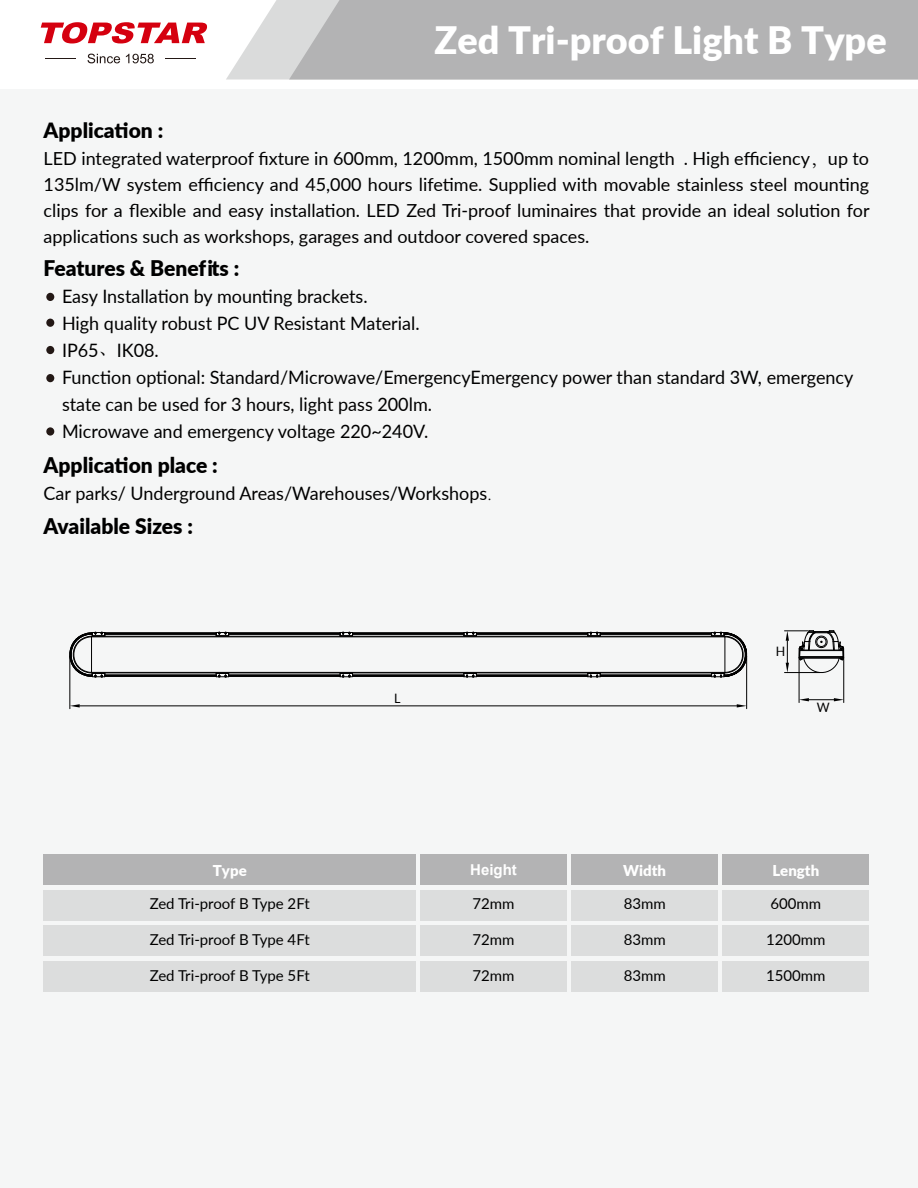
<style>
.page{position:relative;width:918px;height:1188px;background:#fff}
.page>*{position:absolute;margin:0;border:0;box-sizing:border-box;transform-origin:0 0}
.t1{font:900 37.8px "Lato";color:#fff}
.t2{font:900 21.6px "Lato";color:#000}
.t3{font:900 21px "Lato";color:#000}
.t4{font:18.45px/27px "Lato";color:#000}
.t5{font:18px/26.2px "Lato";color:#000;text-align:justify}
.t6{font:15px "Lato";color:#000}
.t7{font:900 15px "Lato";color:#fff}
.t8{font:700 15px "Arial";color:#fff}
.t9{font:13.05px "Lato";color:#000;scale:.96 1}
.s1{font-family:"Adobe Song Std";font-weight:300}
</style>
<div class="page">
<div style="left:0;top:89px;width:918px;height:1099px;background:#f5f6f6"></div>
<svg style="left:226px;top:0;width:63px;height:80px;fill:#dadbdb"></svg>
<svg style="left:41px;top:22px;width:166px;height:21px"></svg>
<hr style="left:45px;top:59px;width:31px;height:1px;background:#231815">
<hr style="left:165px;top:59px;width:31px;height:1px;background:#231815">
<svg style="left:88px;top:54px;width:32px;height:9px"></svg>
<svg style="left:126px;top:54px;width:28px;height:9px"></svg>
<div style="left:46px;top:293px;width:8px;height:8px;background:#231815;border-radius:50%"></div>
<div style="left:46px;top:319px;width:8px;height:8px;background:#231815;border-radius:50%"></div>
<div style="left:46px;top:346px;width:8px;height:8px;background:#231815;border-radius:50%"></div>
<div style="left:46px;top:374px;width:8px;height:8px;background:#231815;border-radius:50%"></div>
<div style="left:46px;top:427px;width:8px;height:9px;background:#231815;border-radius:50%"></div>
<div style="left:289px;top:0;width:629px;height:80px;background:#b3b3b4"></div>
<div style="left:44px;top:855px;width:372px;height:30px;background:#b3b3b4"></div>
<div style="left:420px;top:855px;width:147px;height:30px;background:#b3b3b4"></div>
<div style="left:571px;top:855px;width:147px;height:30px;background:#b3b3b4"></div>
<div style="left:722px;top:855px;width:147px;height:30px;background:#b3b3b4"></div>
<div style="left:44px;top:890px;width:372px;height:30px;background:#dcdddd"></div>
<div style="left:420px;top:890px;width:147px;height:30px;background:#dcdddd"></div>
<div style="left:571px;top:890px;width:147px;height:30px;background:#dcdddd"></div>
<div style="left:722px;top:890px;width:147px;height:30px;background:#dcdddd"></div>
<div style="left:44px;top:925px;width:372px;height:30px;background:#dcdddd"></div>
<div style="left:420px;top:925px;width:147px;height:30px;background:#dcdddd"></div>
<div style="left:571px;top:925px;width:147px;height:30px;background:#dcdddd"></div>
<div style="left:722px;top:925px;width:147px;height:30px;background:#dcdddd"></div>
<div style="left:44px;top:961px;width:372px;height:30px;background:#dcdddd"></div>
<div style="left:420px;top:961px;width:147px;height:30px;background:#dcdddd"></div>
<div style="left:571px;top:961px;width:147px;height:30px;background:#dcdddd"></div>
<div style="left:722px;top:961px;width:147px;height:30px;background:#dcdddd"></div>
<hr style="left:92px;top:636px;width:633px;height:1px;background:#000">
<hr style="left:92px;top:637px;width:633px;height:1px;background:#000">
<hr style="left:92px;top:672px;width:633px;height:1px;background:#000">
<hr style="left:92px;top:673px;width:633px;height:1px;background:#000">
<hr style="left:105px;top:675px;width:111px;height:1px;background:#000">
<hr style="left:229px;top:675px;width:111px;height:1px;background:#000">
<hr style="left:353px;top:675px;width:111px;height:1px;background:#000">
<hr style="left:476px;top:675px;width:112px;height:1px;background:#000">
<hr style="left:600px;top:675px;width:112px;height:1px;background:#000">
<hr style="left:600px;top:676px;width:112px;height:1px;background:#000">
<hr style="left:476px;top:676px;width:112px;height:1px;background:#000">
<hr style="left:353px;top:676px;width:111px;height:1px;background:#000">
<hr style="left:229px;top:676px;width:111px;height:1px;background:#000">
<hr style="left:105px;top:676px;width:111px;height:1px;background:#000">
<hr style="left:600px;top:634px;width:112px;height:1px;background:#000">
<hr style="left:476px;top:634px;width:112px;height:1px;background:#000">
<hr style="left:353px;top:634px;width:111px;height:1px;background:#000">
<hr style="left:229px;top:634px;width:111px;height:1px;background:#000">
<hr style="left:105px;top:634px;width:111px;height:1px;background:#000">
<hr style="left:105px;top:633px;width:111px;height:1px;background:#000">
<hr style="left:229px;top:633px;width:111px;height:1px;background:#000">
<hr style="left:353px;top:633px;width:111px;height:1px;background:#000">
<hr style="left:476px;top:633px;width:112px;height:1px;background:#000">
<hr style="left:600px;top:633px;width:112px;height:1px;background:#000">
<svg style="left:711px;top:632px;width:37px;height:46px"></svg>
<svg style="left:588px;top:632px;width:13px;height:5px"></svg>
<svg style="left:588px;top:674px;width:13px;height:4px"></svg>
<svg style="left:464px;top:632px;width:13px;height:4px"></svg>
<svg style="left:464px;top:674px;width:13px;height:4px"></svg>
<svg style="left:340px;top:632px;width:13px;height:4px"></svg>
<svg style="left:340px;top:674px;width:13px;height:4px"></svg>
<svg style="left:216px;top:632px;width:13px;height:4px"></svg>
<svg style="left:216px;top:674px;width:13px;height:4px"></svg>
<svg style="left:69px;top:632px;width:37px;height:46px"></svg>
<hr style="left:70px;top:656px;width:1px;height:53px;background:#000">
<hr style="left:746px;top:656px;width:1px;height:53px;background:#000">
<hr style="left:80px;top:706px;width:657px;height:1px;background:#000">
<svg style="left:70px;top:704px;width:10px;height:4px"></svg>
<svg style="left:737px;top:704px;width:10px;height:4px"></svg>
<hr style="left:799px;top:659px;width:1px;height:44px;background:#000">
<hr style="left:843px;top:659px;width:1px;height:44px;background:#000">
<svg style="left:799px;top:698px;width:45px;height:3px"></svg>
<svg style="left:785px;top:630px;width:60px;height:47px"></svg>
<h1 class="t1" style="left:434px;top:12px;width:454px">Zed Tri-proof Light B Type</h1>
<p class="t3" style="left:44px;top:115px;width:121px">Application :</p>
<p class="t5" style="left:44px;top:144px;width:828px">LED integrated waterproof fixture in 600mm, 1200mm, 1500mm nominal length . High efficiency<span class="s1">，</span>up to 135lm/W system efficiency and 45,000 hours lifetime. Supplied with movable stainless steel mounting clips for a flexible and easy installation. LED Zed Tri-proof luminaires that provide an ideal solution for applications such as workshops, garages and outdoor covered spaces.</p>
<p class="t2" style="left:44px;top:252px;width:197px">Features &amp; Benef its :</p>
<p class="t4" style="left:62px;top:282px;width:793px">Easy Installation by mounting brackets.<br>High quality robust PC UV Resistant Material.<br>IP65<span class="s1">、</span>IK08.<br>Function optional: Standard/Microwave/EmergencyEmergency power than standard 3W, emergency state can be used for 3 hours, light pass 200lm.<br>Microwave and emergency voltage 220~240V.</p>
<p class="t2" style="left:44px;top:448px;width:176px">Application place :</p>
<p class="t4" style="left:44px;top:479px;width:450px">Car parks/ Underground Areas/Warehouses/Workshops<span class="s1">.</span></p>
<p class="t2" style="left:44px;top:510px;width:151px">Available Sizes :</p>
<p class="t9" style="left:394px;top:688px;width:8px">L</p>
<p class="t9" style="left:776px;top:642px;width:11px">H</p>
<p class="t9" style="left:817px;top:698px;width:15px">W</p>
<p class="t7" style="left:213px;top:859px;width:35px">Type</p>
<p class="t8" style="left:470px;top:859px;width:48px">Height</p>
<p class="t7" style="left:623px;top:859px;width:44px">Width</p>
<p class="t7" style="left:772px;top:859px;width:48px">Length</p>
<p class="t6" style="left:150px;top:893px;width:162px">Zed Tri-proof B Type 2Ft</p>
<p class="t6" style="left:473px;top:893px;width:44px">72mm</p>
<p class="t6" style="left:624px;top:893px;width:44px">83mm</p>
<p class="t6" style="left:770px;top:893px;width:52px">600mm</p>
<p class="t6" style="left:150px;top:928px;width:162px">Zed Tri-proof B Type 4Ft</p>
<p class="t6" style="left:473px;top:928px;width:44px">72mm</p>
<p class="t6" style="left:624px;top:928px;width:44px">83mm</p>
<p class="t6" style="left:766px;top:928px;width:61px">1200mm</p>
<p class="t6" style="left:150px;top:964px;width:162px">Zed Tri-proof B Type 5Ft</p>
<p class="t6" style="left:473px;top:964px;width:44px">72mm</p>
<p class="t6" style="left:624px;top:964px;width:44px">83mm</p>
<p class="t6" style="left:766px;top:964px;width:61px">1500mm</p>
</div>
